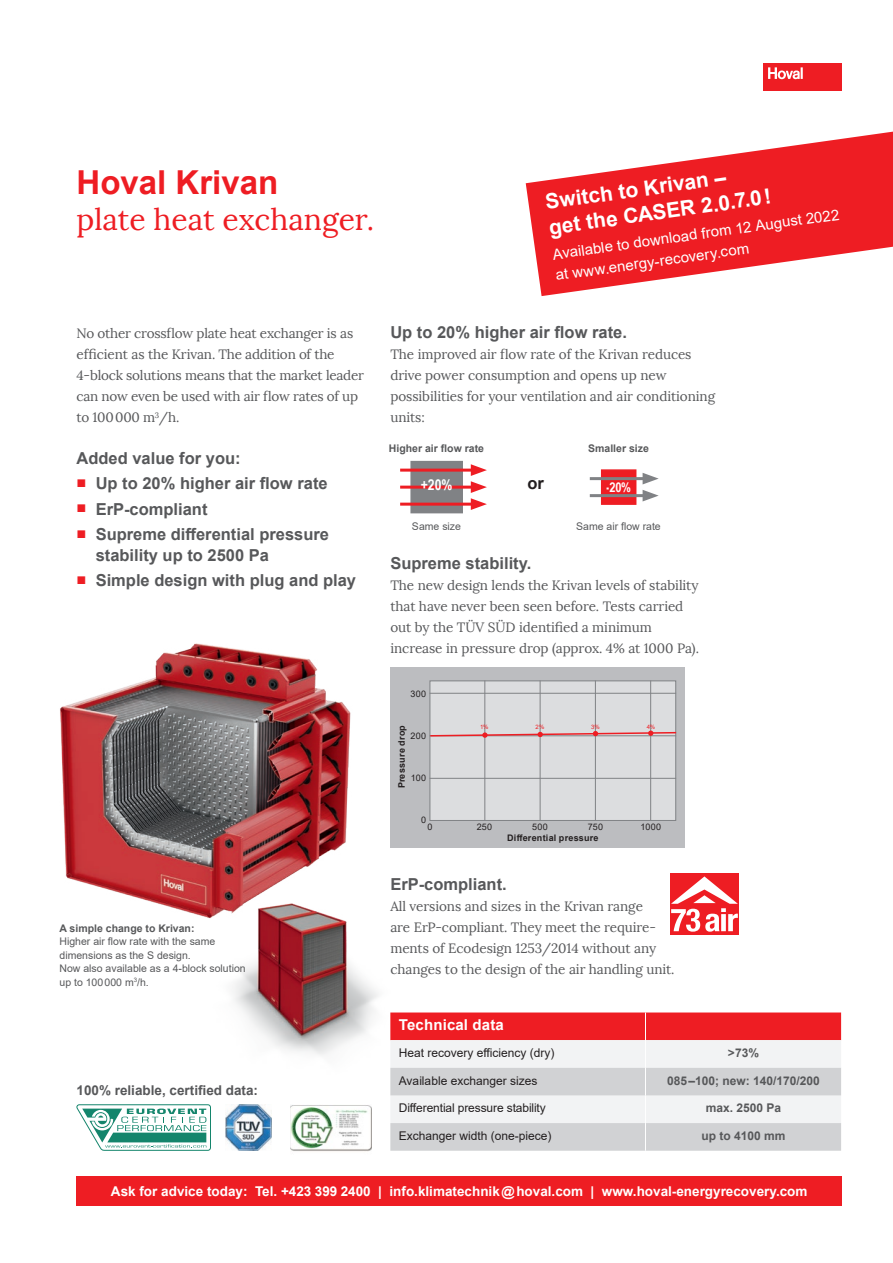
<style>
.page{position:relative;width:893px;height:1263px;background:#fff}
.page>*{position:absolute;margin:0;border:0;box-sizing:border-box;transform-origin:0 0}
.t1{font:700 33px "Arial";color:#ee1d23}
.t2{font:30px "Lora";color:#ee1d23}
.t3{font:700 21px/25.5px "Arial";color:#fff}
.t4{font:700 16.5px/21px "Arial";color:#57585a}
.t5{font:700 16.5px "Arial";color:#231f20}
.t6{font:15px/21px "Arial";color:#fff}
.t7{font:700 15px "Arial";letter-spacing:.01em;color:#fff}
.t8{font:700 15px "Arial Narrow";color:#fff}
.t9{font:13.5px/21px "Lora";letter-spacing:-.005em;color:#57585a}
.t10{font:700 13.5px "Arial";color:#fff}
.t11{font:700 13.5px "Arial";color:#57585a}
.t12{font:700 13.5px "Arial Narrow";color:#fff;scale:.7 1}
.t13{font:12px "Arial";color:#231f20}
.t14{font:700 12px "Arial";color:#57585a}
.t15{font:10.5px/13.5px "Arial";color:#57585a}
.t16{font:700 10.5px "Arial";color:#57585a}
.t17{font:700 9px "Arial";letter-spacing:.025em;color:#231f20}
.t18{font:9px "Arial";letter-spacing:.035em;color:#231f20}
.t19{font:6px "Arial";color:#ee1d23}
.s1{font-weight:400;color:#ee1d23}
</style>
<div class="page">
<img style="left:233px;top:924px;width:145px;height:131px">
<svg style="left:390px;top:1012px;width:451px;height:139px"></svg>
<div style="left:77px;top:1176px;width:765px;height:30px;background:#ee1d23"></div>
<img style="left:60px;top:643px;width:291px;height:281px">
<div style="left:601px;top:469px;width:35px;height:36px;background:#ee1d23;border:2px solid #ee1d23"></div>
<hr style="left:590px;top:477px;width:58px;height:3px;background:#808285">
<svg style="left:643px;top:473px;width:16px;height:11px"></svg>
<hr style="left:590px;top:494px;width:58px;height:3px;background:#808285">
<svg style="left:643px;top:490px;width:16px;height:11px"></svg>
<div style="left:410px;top:461px;width:53px;height:52px;background:#808285;border:2px solid #808285"></div>
<hr style="left:400px;top:469px;width:76px;height:3px;background:#ee1d23">
<hr style="left:400px;top:486px;width:76px;height:3px;background:#ee1d23">
<hr style="left:400px;top:503px;width:76px;height:3px;background:#ee1d23">
<svg style="left:471px;top:464px;width:16px;height:46px"></svg>
<svg style="left:77px;top:1104px;width:134px;height:46px"></svg>
<img style="left:226px;top:1104px;width:46px;height:46px">
<img style="left:290px;top:1105px;width:81px;height:47px">
<div style="left:670px;top:873px;width:69px;height:61px;background:#ee1d23"></div>
<svg style="left:671px;top:876px;width:67px;height:56px"></svg>
<div style="left:390px;top:668px;width:295px;height:180px;background:#bcbdc0"></div>
<div style="left:430px;top:680px;width:246px;height:141px;background:#dcdddf;border:1px solid #808285"></div>
<hr style="left:430px;top:778px;width:246px;height:1px;background:#808285">
<hr style="left:430px;top:693px;width:246px;height:1px;background:#808285">
<hr style="left:485px;top:680px;width:1px;height:141px;background:#808285">
<hr style="left:540px;top:680px;width:1px;height:141px;background:#808285">
<hr style="left:595px;top:680px;width:1px;height:141px;background:#808285">
<hr style="left:650px;top:680px;width:1px;height:141px;background:#808285">
<svg style="left:429px;top:730px;width:248px;height:8px"></svg>
<div style="left:763px;top:63px;width:79px;height:27px;background:#ee1d23"></div>
<svg style="left:768px;top:67px;width:35px;height:12px"></svg>
<svg style="left:526px;top:132px;width:367px;height:164px;fill:#ee1d23"></svg>
<h1 class="t1" style="left:77px;top:159px;width:203px">Hoval Krivan</h1>
<h2 class="t2" style="left:77px;top:201px;width:299px">plate heat exchanger.</h2>
<h3 class="t3" style="left:544px;top:190px;width:226px;rotate:-8deg">Switch to Krivan –<br>get the CASER 2.0.7.0!</h3>
<p class="t6" style="left:551px;top:244px;width:291px;rotate:-8deg">Available to download from 12 August 2022 at www.energy-recovery.com</p>
<p class="t9" style="left:77px;top:323px;width:289px">No other crossflow plate heat exchanger is as efficient as the Krivan. The addition of the 4-block solutions means that the market leader can now even be used with air flow rates of up to 100000 m<sup>3</sup>/h.</p>
<p class="t4" style="left:77px;top:448px;width:166px">Added value for you:</p>
<p class="t4" style="left:77px;top:473px;width:253px"><span class="s1">■</span> Up to 20% higher air flow rate</p>
<p class="t4" style="left:77px;top:498px;width:132px"><span class="s1">■</span> ErP-compliant</p>
<p class="t4" style="left:96px;top:524px;width:235px;text-indent:-19px"><span class="s1">■</span> Supreme differential pressure stability up to 2500 Pa</p>
<p class="t4" style="left:77px;top:570px;width:281px"><span class="s1">■</span> Simple design with plug and play</p>
<p class="t16" style="left:60px;top:920px;width:136px">A simple change to Krivan:</p>
<p class="t15" style="left:60px;top:935px;width:188px">Higher air flow rate with the same dimensions as the S design.<br>Now also available as a 4-block solution up to 100000 m<sup>3</sup>/h.</p>
<p class="t11" style="left:77px;top:1080px;width:183px">100% reliable, certified data:</p>
<p class="t4" style="left:390px;top:322px;width:238px">Up to 20% higher air flow rate.</p>
<p class="t9" style="left:390px;top:344px;width:326px">The improved air flow rate of the Krivan reduces drive power consumption and opens up new possibilities for your ventilation and air conditioning units:</p>
<p class="t16" style="left:389px;top:441px;width:97px">Higher air flow rate</p>
<p class="t16" style="left:588px;top:441px;width:62px">Smaller size</p>
<p class="t8" style="left:421px;top:474px;width:33px">+20%</p>
<p class="t12" style="left:606px;top:477px;width:36px">-20%</p>
<p class="t5" style="left:527px;top:471px;width:18px">or</p>
<p class="t15" style="left:412px;top:519px;width:51px">Same size</p>
<p class="t15" style="left:576px;top:519px;width:86px">Same air flow rate</p>
<p class="t4" style="left:390px;top:553px;width:142px">Supreme stability.</p>
<p class="t9" style="left:390px;top:575px;width:310px">The new design lends the Krivan levels of stability that have never been seen before. Tests carried out by the TÜV SÜD identified a minimum increase in pressure drop (approx. 4% at 1000 Pa).</p>
<p class="t18" style="left:410px;top:688px;width:17px">300</p>
<p class="t18" style="left:410px;top:730px;width:17px">200</p>
<p class="t18" style="left:411px;top:772px;width:17px">100</p>
<p class="t18" style="left:421px;top:814px;width:7px">0</p>
<p class="t19" style="left:480px;top:722px;width:10px">1%</p>
<p class="t19" style="left:536px;top:722px;width:10px">2%</p>
<p class="t19" style="left:591px;top:722px;width:10px">3%</p>
<p class="t19" style="left:647px;top:722px;width:10px">4%</p>
<p class="t17" style="left:395px;top:788px;width:65px;rotate:-90deg">Pressure drop</p>
<p class="t18" style="left:427px;top:820px;width:7px">0</p>
<p class="t18" style="left:477px;top:820px;width:17px">250</p>
<p class="t18" style="left:532px;top:820px;width:17px">500</p>
<p class="t18" style="left:588px;top:820px;width:17px">750</p>
<p class="t18" style="left:641px;top:820px;width:22px">1000</p>
<p class="t17" style="left:507px;top:831px;width:93px">Differential pressure</p>
<p class="t4" style="left:390px;top:874px;width:118px">ErP-compliant.</p>
<p class="t9" style="left:390px;top:896px;width:286px">All versions and sizes in the Krivan range<br>are ErP-compliant. They meet the require&shy;ments of Ecodesign 1253/2014 without any changes to the design of the air handling unit.</p>
<p class="t7" style="left:399px;top:1014px;width:107px">Technical data</p>
<p class="t13" style="left:399px;top:1044px;width:157px">Heat recovery efficiency (dry)</p>
<p class="t14" style="left:728px;top:1044px;width:33px">&gt;73%</p>
<p class="t13" style="left:399px;top:1072px;width:140px">Available exchanger sizes</p>
<p class="t14" style="left:667px;top:1072px;width:154px">085–100; new: 140/170/200</p>
<p class="t13" style="left:399px;top:1100px;width:148px">Differential pressure stability</p>
<p class="t14" style="left:706px;top:1100px;width:77px">max. 2500 Pa</p>
<p class="t13" style="left:399px;top:1127px;width:154px">Exchanger width (one-piece)</p>
<p class="t14" style="left:701px;top:1127px;width:86px">up to 4100 mm</p>
<p class="t10" style="left:111px;top:1182px;width:698px">Ask for advice today: Tel. +423 399 2400 | info.klimatechnik@hoval.com | www.hoval-energyrecovery.com</p>
</div>
